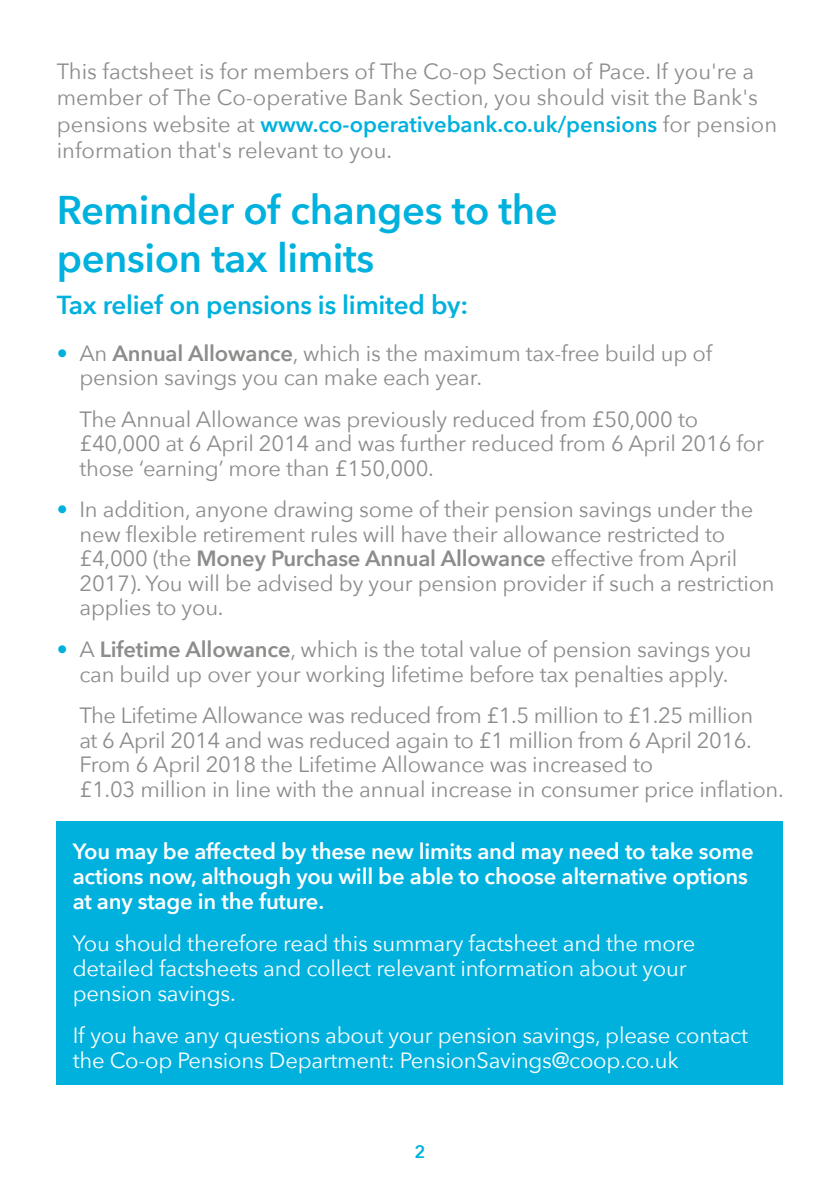
<style>
.page{position:relative;width:840px;height:1191px;background:#fff}
.page>*{position:absolute;margin:0;border:0;box-sizing:border-box;transform-origin:0 0}
.t1{font:600 40px/48px "Avenir Next";letter-spacing:-.01em;color:#00b1dd}
.t2{font:600 26px "Avenir Next";letter-spacing:-.01em;color:#00b1dd}
.Body_text{font:22px/24.4px "Avenir Next";letter-spacing:-.01em;color:#8c8c8b}
.t3{font:22px/25px "Avenir Next";letter-spacing:-.01em;color:#fff}
.t4{font:600 22px/25px "Avenir Next";letter-spacing:-.01em;color:#fff}
.t5{font:600 18px "Avenir Next";color:#00b1dd}
.s1{font-weight:600;color:#00b1dd}
.s2{color:#00b1dd}
.s3{font-weight:600}
</style>
<div class="page">
<div style="left:57px;top:821px;width:725px;height:263px;background:#00b1dd"></div>
<p class="Body_text" style="left:57px;top:57px;width:721px;line-height:26.4px">This factsheet is for members of The Co-op Section of Pace. If you're a member of The Co-operative Bank Section, you should visit the Bank's pensions website at <span class="s1">www.co-operativebank.co.uk/pensions</span> for pension information that's relevant to you.</p>
<p class="t1" style="left:57px;top:185px;width:502px">Reminder of changes to the pension tax limits</p>
<p class="t2" style="left:57px;top:283px;width:413px">Tax relief on pensions is limited by:</p>
<p class="Body_text" style="left:79px;top:340px;width:634px;text-indent:-23px"><span class="s2">•</span> An <span class="s3">Annual Allowance</span>, which is the maximum tax-free build up of pension savings you can make each year.</p>
<p class="Body_text" style="left:79px;top:406px;width:685px">The Annual Allowance was previously reduced from £50,000 to £40,000 at 6 April 2014 and was further reduced from 6 April 2016 for those ‘earning’ more than £150,000.</p>
<p class="Body_text" style="left:79px;top:496px;width:696px;text-indent:-23px"><span class="s2">•</span> In addition, anyone drawing some of their pension savings under the new flexible retirement rules will have their allowance restricted to £4,000 (the <span class="s3">Money Purchase Annual Allowance</span> effective from April 2017). You will be advised by your pension provider if such a restriction applies to you.</p>
<p class="Body_text" style="left:57px;top:636px;width:696px;text-align:center"><span class="s2">•</span> A <span class="s3">Lifetime Allowance</span>, which is the total value of pension savings you can build up over your working lifetime before tax penalties apply.</p>
<p class="Body_text" style="left:79px;top:702px;width:705px">The Lifetime Allowance was reduced from £1.5 million to £1.25 million<br>at 6 April 2014 and was reduced again to £1 million from 6 April 2016.<br>From 6 April 2018 the Lifetime Allowance was increased to<br>£1.03 million in line with the annual increase in consumer price inflation.</p>
<p class="t4" style="left:73px;top:838px;width:682px">You may be affected by these new limits and may need to take some actions now, although you will be able to choose alternative options at any stage in the future.</p>
<p class="t3" style="left:73px;top:930px;width:624px">You should therefore read this summary factsheet and the more detailed factsheets and collect relevant information about your pension savings.</p>
<p class="t3" style="left:73px;top:1022px;width:676px">If you have any questions about your pension savings, please contact the Co-op Pensions Department: PensionSavings@coop.co.uk</p>
<p class="t5" style="left:414px;top:1136px;width:12px">2</p>
</div>
